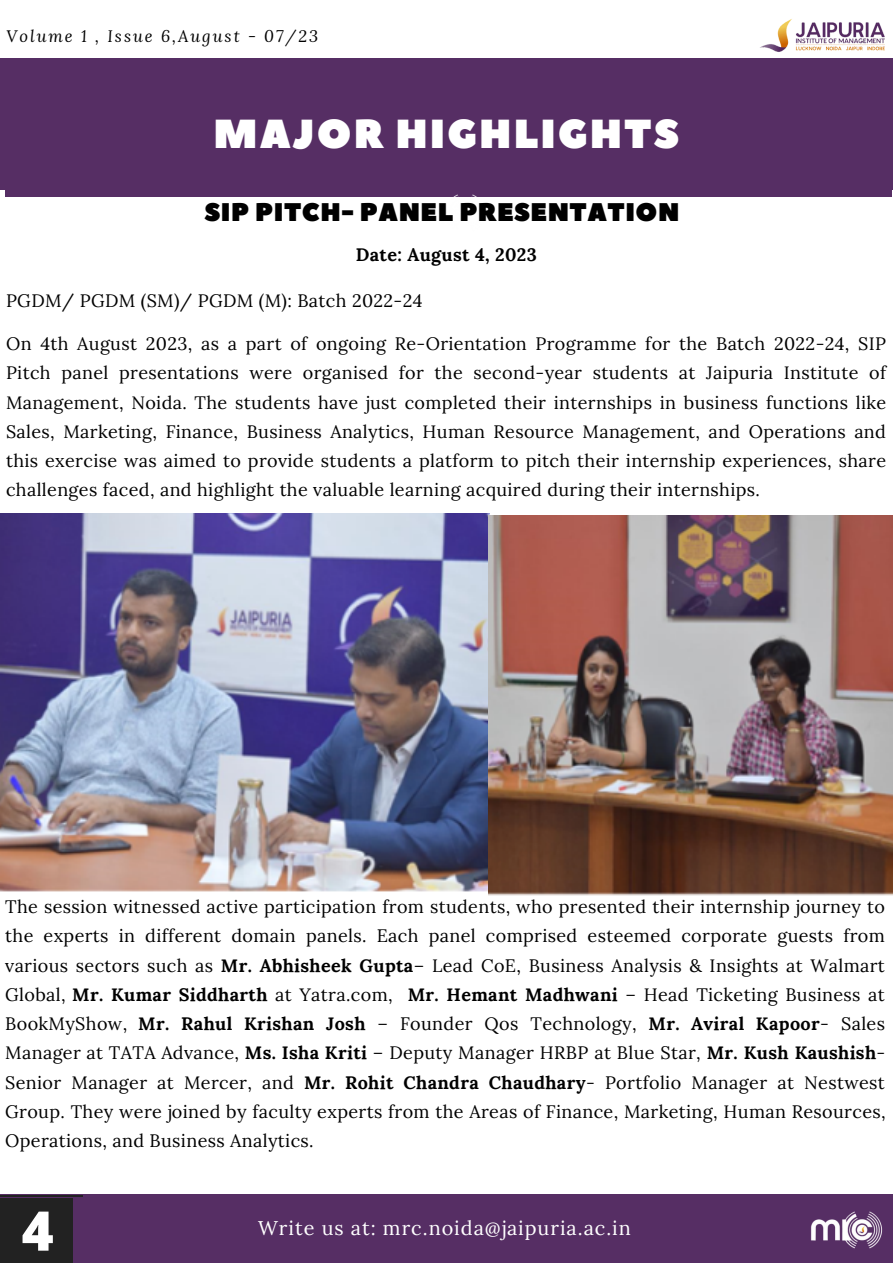
<style>
.page{position:relative;width:893px;height:1264px;background:#fff}
.page>*{position:absolute;margin:0;border:0;box-sizing:border-box;transform-origin:0 0}
.t1{font:800 54.75px "Open Sans";color:#fff}
.t2{font:40.5px "Peace Sans";letter-spacing:.05em;color:#fff}
.t3{font:25.5px "Peace Sans";letter-spacing:.02em;color:#000}
.t4{font:19.8px "Lora";letter-spacing:.05em;color:#fff}
.t5{font:18px/29.2px "Lora";letter-spacing:.02em;color:#000;text-align:justify}
.t6{font:700 18px "Lora";letter-spacing:.02em;color:#000}
.t7{font:italic 16.5px "Lora";letter-spacing:.12em;color:#000}
.s1{font-weight:700}
</style>
<div class="page">
<div style="left:0;top:1194px;width:892px;height:68px;background:#562e64"></div>
<div style="left:0;top:1194px;width:83px;height:68px;background:#222"></div>
<img style="left:760px;top:19px;width:125px;height:33px">
<div style="left:0;top:58px;width:892px;height:132px;background:#562e64"></div>
<div style="left:5px;top:67px;width:886px;height:129px;background:#562e64"></div>
<div style="left:0;top:1197px;width:892px;height:65px;background:#562e64"></div>
<div style="left:0;top:1197px;width:72px;height:65px;background:#222"></div>
<img style="left:811px;top:1211px;width:72px;height:38px">
<img style="left:403px;top:194px;width:86px;height:23px">
<img style="left:0;top:513px;width:489px;height:383px">
<img style="left:489px;top:516px;width:403px;height:380px">
<p class="t7" style="left:6px;top:25px;width:313px">Volume 1 , Issue 6,August - 07/23</p>
<p class="t2" style="left:213px;top:97px;width:467px">MAJOR HIGHLIGHTS</p>
<p class="t2" style="left:214px;top:107px;width:467px">MAJOR HIGHLIGHTS</p>
<p class="t3" style="left:204px;top:196px;width:476px">SIP PITCH- PANEL PRESENTATION</p>
<p class="t6" style="left:356px;top:243px;width:182px">Date: August 4, 2023</p>
<p class="t5" style="left:6px;top:285px;width:418px">PGDM/ PGDM (SM)/ PGDM (M): Batch 2022-24</p>
<p class="t5" style="left:6px;top:329px;width:881px">On 4th August 2023, as a part of ongoing Re-Orientation Programme for the Batch 2022-24, SIP Pitch panel presentations were organised for the second-year students at Jaipuria Institute of Management, Noida. The students have just completed their internships in business functions like Sales, Marketing, Finance, Business Analytics, Human Resource Management, and Operations and this exercise was aimed to provide students a platform to pitch their internship experiences, share challenges faced, and highlight the valuable learning acquired during their internships.</p>
<p class="t5" style="left:5px;top:892px;width:881px">The session witnessed active participation from students, who presented their internship journey to the experts in different domain panels. Each panel comprised esteemed corporate guests from various sectors such as <span class="s1">Mr. Abhisheek Gupta</span>– Lead CoE, Business Analysis &amp; Insights at Walmart Global, <span class="s1">Mr. Kumar Siddharth</span> at Yatra.com, <span class="s1">Mr. Hemant Madhwani</span> – Head Ticketing Business at BookMyShow, <span class="s1">Mr. Rahul Krishan Josh</span> – Founder Qos Technology, <span class="s1">Mr. Aviral Kapoor</span>- Sales Manager at TATA Advance, <span class="s1">Ms. Isha Kriti</span> – Deputy Manager HRBP at Blue Star, <span class="s1">Mr. Kush Kaushish</span>-Senior Manager at Mercer, and <span class="s1">Mr. Rohit Chandra Chaudhary</span>- Portfolio Manager at Nestwest Group. They were joined by faculty experts from the Areas of Finance, Marketing, Human Resources, Operations, and Business Analytics.</p>
<p class="t1" style="left:3px;top:1186px;width:66px">10</p>
<p class="t1" style="left:22px;top:1192px;width:33px">4</p>
<p class="t4" style="left:258px;top:1214px;width:374px">Write us at: mrc.noida@jaipuria.ac.in</p>
</div>
